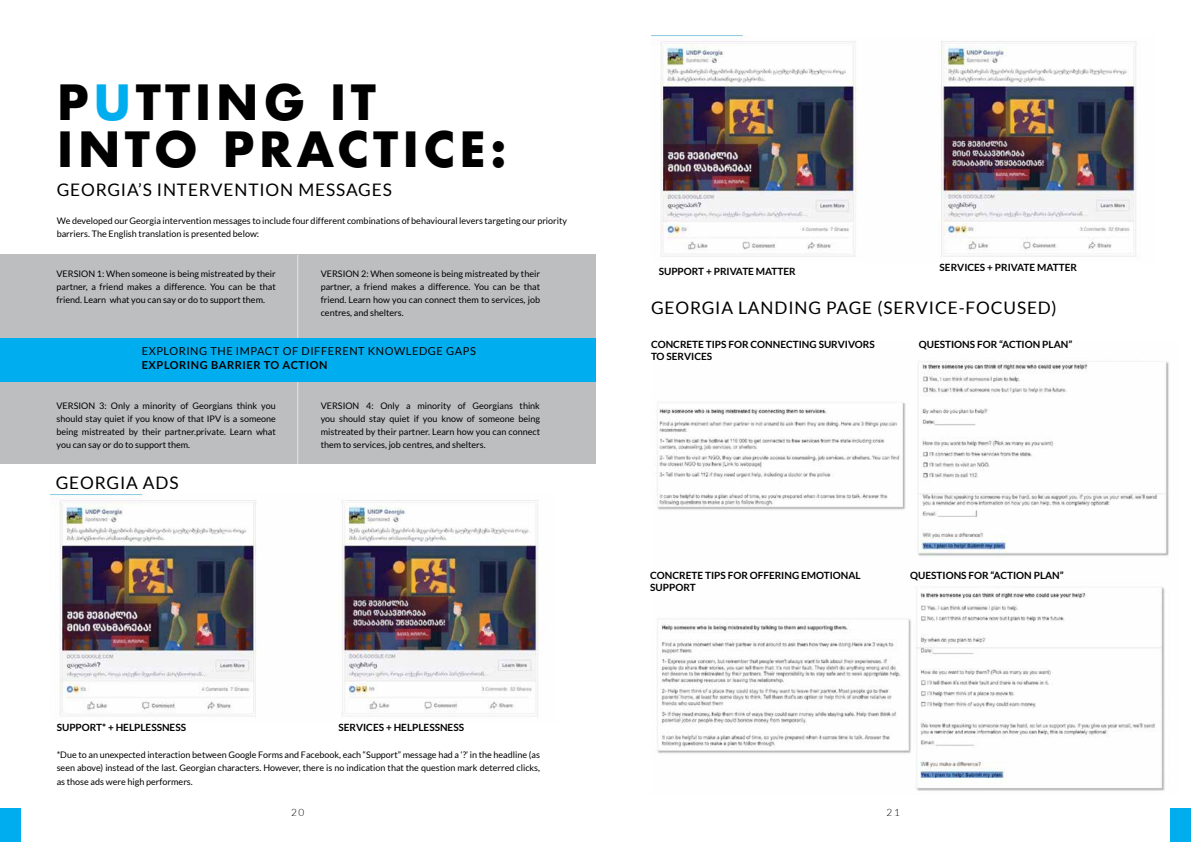
<style>
.page{position:relative;width:1191px;height:842px;background:#fff}
.page>*{position:absolute;margin:0;border:0;box-sizing:border-box;transform-origin:0 0}
.t1{font:700 47.2px/47px "Futura";letter-spacing:.09em;color:#000}
.t2{font:17.3px "Lato";letter-spacing:.05em;color:#000}
.t3{font:11px "Lato";letter-spacing:.05em;color:#000}
.t4{font:700 11px "Lato";letter-spacing:.05em;color:#000}
.t5{font:700 10px "Lato";color:#000}
.t6{font:300 10px "Lato";color:#000}
.t7{font:9px/13px "Lato";color:#000;text-align:justify}
.s1{color:#00aeef}
</style>
<div class="page">
<div style="left:0;top:808px;width:20px;height:34px;background:#00aeef"></div>
<div style="left:1170px;top:808px;width:21px;height:34px;background:#00aeef"></div>
<div style="left:0;top:255px;width:595px;height:209px;background:#bcbec0"></div>
<hr style="left:297px;top:255px;width:1px;height:209px;background:#e6e7e8">
<div style="left:0;top:338px;width:595px;height:44px;background:#00aeef"></div>
<img style="left:50px;top:495px;width:489px;height:222px">
<img style="left:651px;top:36px;width:486px;height:221px">
<img style="left:656px;top:361px;width:513px;height:195px">
<img style="left:656px;top:587px;width:509px;height:204px">
<h1 class="t1" style="left:57px;top:79px;width:451px">P<span class="s1">U</span>TTI NG IT<br>I NTO PRACTI CE:</h1>
<h2 class="t2" style="left:57px;top:180px;width:337px">Georgia’s intervention m essages</h2>
<p class="t7" style="left:57px;top:214px;width:512px">We developed our Georgia intervention messages to include four different combinations of behavioural levers targeting our priority barriers. The English translation is presented below:</p>
<p class="t7" style="left:57px;top:267px;width:221px">Version 1: When someone is being mistreated by their partner, a friend makes a difference. You can be that friend. Learn what you can say or do to support them.</p>
<p class="t7" style="left:321px;top:267px;width:221px">Version 2: When someone is being mistreated by their partner, a friend makes a difference. You can be that friend. Learn how you can connect them to services, job centres, and shelters.</p>
<p class="t3" style="left:142px;top:345px;width:336px">Exploring the im pact of different knowledge gaps</p>
<p class="t4" style="left:142px;top:358px;width:53px">EXPLORING</p>
<p class="t4" style="left:211px;top:358px;width:116px">BARRI ER TO ACTI ON</p>
<p class="t7" style="left:57px;top:399px;width:221px">Version 3: Only a minority of Georgians think you should stay quiet if you know of that IPV</p>
<p class="t7" style="left:57px;top:412px;width:221px;text-indent:167px">is a someone being mistreated by their partner.private. Learn what you can say or do to support them.</p>
<h2 class="t2" style="left:56px;top:473px;width:124px">Georgia Ads</h2>
<p class="t7" style="left:321px;top:399px;width:221px">Version 4: Only a minority of Georgians think you should stay quiet if you know of someone being mistreated by their partner. Learn how you can connect them to services, job centres, and shelters.</p>
<p class="t5" style="left:57px;top:721px;width:8px">SUPP</p>
<p class="t5" style="left:82px;top:721px;width:106px">ORT* + HELPLESSNESS</p>
<p class="t5" style="left:338px;top:721px;width:127px">SERVICES + HELPLESSNESS</p>
<p class="t7" style="left:57px;top:748px;width:485px">*Due to an unexpected interaction between Google Forms and Facebook, each “Support” message had a ‘?’ in the headline (as seen above) instead of the last. Georgian characters. However, there is no indication that the question mark deterred clicks,</p>
<p class="t7" style="left:57px;top:775px;width:138px">as those ads were high performers.</p>
<p class="t5" style="left:659px;top:265px;width:8px">SUPP</p>
<p class="t5" style="left:684px;top:265px;width:113px">ORT + PRIVATE MATTER</p>
<p class="t5" style="left:939px;top:262px;width:139px">SERVI CES + PRIVATE MATTER</p>
<h2 class="t2" style="left:651px;top:298px;width:407px">Georgia landing page (service-focused)</h2>
<p class="t5" style="left:651px;top:339px;width:149px">CONCRETE TIPS FOR CONN ECTING</p>
<p class="t5" style="left:818px;top:339px;width:58px">SURVIVORS</p>
<p class="t5" style="left:651px;top:351px;width:63px">TO SERVICES</p>
<p class="t5" style="left:918px;top:339px;width:155px">QUESTI ONS FOR “ACTI ON PLAN”</p>
<p class="t5" style="left:650px;top:569px;width:138px">CONCRETE TIPS FOR OFFERING</p>
<p class="t5" style="left:801px;top:569px;width:61px">EMOTIONAL</p>
<p class="t5" style="left:650px;top:581px;width:13px">SUPP</p>
<p class="t5" style="left:675px;top:581px;width:21px">ORT</p>
<p class="t5" style="left:910px;top:569px;width:155px">QUESTI ONS FOR “ACTI ON PLAN”</p>
<p class="t6" style="left:291px;top:807px;width:15px">20</p>
<p class="t6" style="left:886px;top:807px;width:15px">21</p>
</div>
